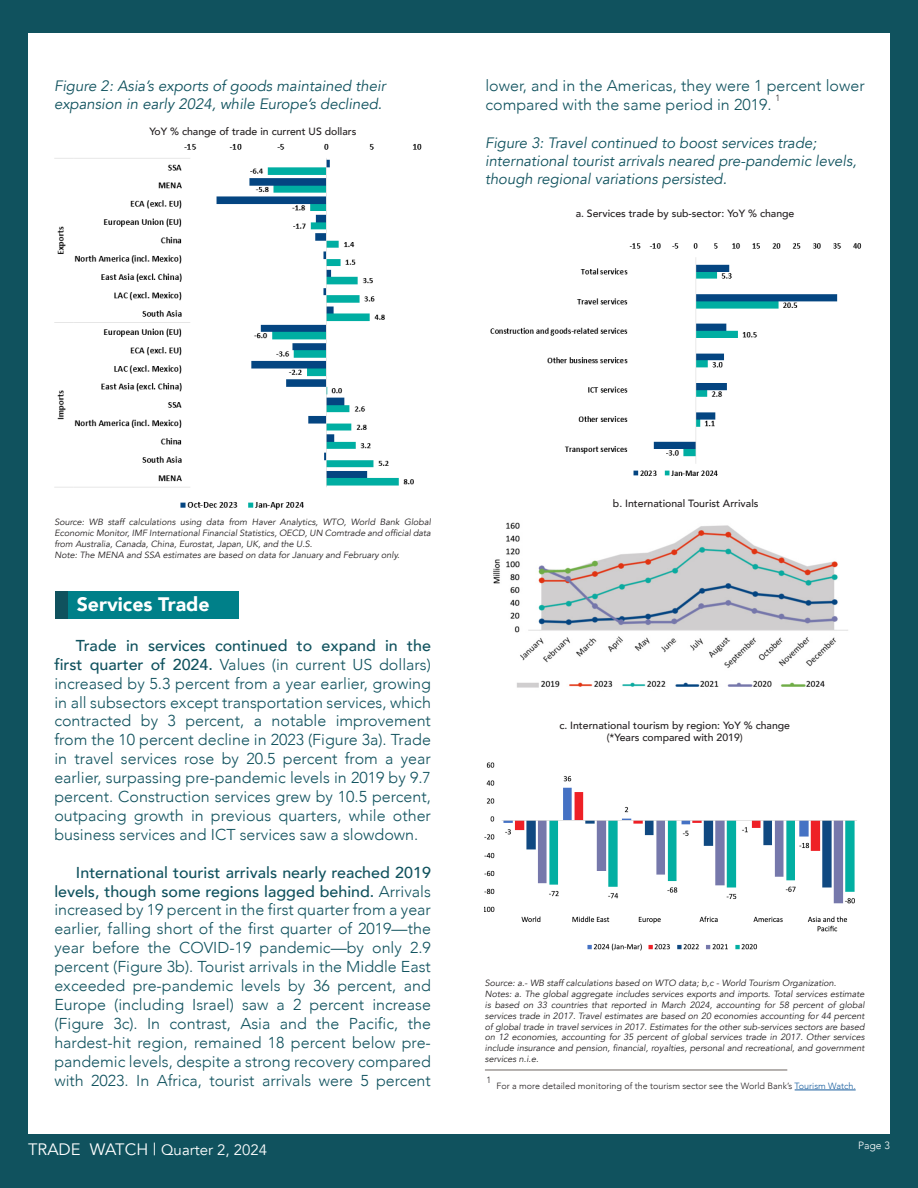
<style>
.page{position:relative;width:918px;height:1188px;background:#10525e}
.page>*{position:absolute;margin:0;border:0;box-sizing:border-box;transform-origin:0 0}
.t1{font:900 19.5px "Avenir";color:#fff}
.Paragraph_Style_1{font:300 15.75px/18.9px "Avenir";color:#10525e;text-align:justify}
.t2{font:italic 15px/18px "Avenir";color:#10525e}
.Figure__Table_Titles{font:15px "Avenir";color:#fff}
.t3{font:500 10.5px/12px "Avenir";color:#231f20;text-align:center}
.Figure__Table_Titles-2{font:300 10.5px "Avenir";color:#fff}
.t4{font:italic 9px/10.8px "Avenir";color:#231f20;text-align:justify}
.Paragraph_Style_1-2{font:300 9px "Avenir";color:#231f20}
.s1{font-weight:500}
.s2{font-size:16.5px}
.s3{color:#175d9e}
</style>
<div class="page">
<div style="left:28px;top:33px;width:862px;height:1101px;background:#fff"></div>
<img style="left:490px;top:243px;width:372px;height:233px">
<div style="left:55px;top:591px;width:170px;height:27px;background:#10525e"></div>
<div style="left:69px;top:591px;width:170px;height:27px;background:#008089"></div>
<img style="left:54px;top:143px;width:368px;height:367px">
<hr style="left:485px;top:1070px;width:302px;height:1px;background:#6b6360">
<hr style="left:795px;top:1090px;width:61px;height:1px;background:#175d9e">
<img style="left:493px;top:522px;width:355px;height:166px">
<img style="left:485px;top:762px;width:372px;height:189px">
<p class="t2" style="left:54px;top:77px;width:333px">Figure 2: Asia’s exports of goods maintained their expansion in early 2024, while Europe’s declined.</p>
<p class="t3" style="left:149px;top:124px;width:209px">YoY % change of trade in current US dollars</p>
<p class="Paragraph_Style_1" style="left:485px;top:76px;width:381px">lower, and in the Americas, they were 1 percent lower compared with the same period in 2019.</p>
<p class="Paragraph_Style_1-2" style="left:775px;top:93px;width:6px">1</p>
<p class="t2" style="left:485px;top:134px;width:373px">Figure 3: Travel continued to boost services trade; international tourist arrivals neared pre-pandemic levels, though regional variations persisted.</p>
<p class="t3" style="left:576px;top:207px;width:220px">a. Services trade by sub-sector: YoY % change</p>
<p class="t4" style="left:54px;top:517px;width:378px">Source: WB staff calculations using data from Haver Analytics, WTO, World Bank Global Economic Monitor, IMF International Financial Statistics, OECD, UN Comtrade and official data from Australia, Canada, China, Eurostat, Japan, UK, and the U.S.</p>
<p class="t4" style="left:54px;top:549px;width:347px">Note: The MENA and SSA estimates are based on data for January and February only.</p>
<p class="t1" style="left:77px;top:587px;width:134px">Services Trade</p>
<p class="Paragraph_Style_1" style="left:54px;top:636px;width:378px;text-indent:22px"><span class="s1">Trade in services continued to expand in the first quarter of 2024.</span> Values (in current US dollars) increased by 5.3 percent from a year earlier, growing in all subsectors except transportation services, which contracted by 3 percent, a notable improvement from the 10 percent decline in 2023 (Figure 3a). Trade in travel services rose by 20.5 percent from a year earlier, surpassing pre-pandemic levels in 2019 by 9.7 percent. Construction services grew by 10.5 percent, outpacing growth in previous quarters, while other business services and ICT services saw a slowdown.</p>
<p class="Paragraph_Style_1" style="left:54px;top:863px;width:378px;text-indent:22px"><span class="s1">International tourist arrivals nearly reached 2019 levels, though some regions lagged behind.</span> Arrivals increased by 19 percent in the first quarter from a year earlier, falling short of the first quarter of 2019—the year before the COVID-19 pandemic—by only 2.9 percent (Figure 3b). Tourist arrivals in the Middle East exceeded pre-pandemic levels by 36 percent, and Europe (including Israel) saw a 2 percent increase (Figure 3c). In contrast, Asia and the Pacific, the hardest-hit region, remained 18 percent below pre&shy;pandemic levels, despite a strong recovery compared with 2023. In Africa, tourist arrivals were 5 percent</p>
<p class="Figure__Table_Titles" style="left:28px;top:1141px;width:241px"><span class="s2">TRADE WATCH |</span> Quarter 2, 2024</p>
<p class="t3" style="left:613px;top:497px;width:147px">b. International Tourist Arrivals</p>
<p class="t3" style="left:559px;top:718px;width:232px">c. International tourism by region: YoY % change (*Years compared with 2019)</p>
<p class="t4" style="left:485px;top:978px;width:353px">Source: a.- WB staff calculations based on WTO data; b,c - World Tourism Organization.</p>
<p class="t4" style="left:485px;top:989px;width:381px">Notes: a. The global aggregate includes services exports and imports. Total services estimate is based on 33 countries that reported in March 2024, accounting for 58 percent of global services trade in 2017. Travel estimates are based on 20 economies accounting for 44 percent of global trade in travel services in 2017. Estimates for the other sub-services sectors are based on 12 economies, accounting for 35 percent of global services trade in 2017. Other services include insurance and pension, financial, royalties, personal and recreational, and government services n.i.e.</p>
<p class="Paragraph_Style_1-2" style="left:486px;top:1075px;width:6px">1</p>
<p class="Paragraph_Style_1-2" style="left:497px;top:1081px;width:361px">For a more detailed monitoring of the tourism sector see the World Bank’s <span class="s3">Tourism Watch.</span></p>
<p class="Figure__Table_Titles-2" style="left:858px;top:1139px;width:33px">Page 3</p>
</div>
